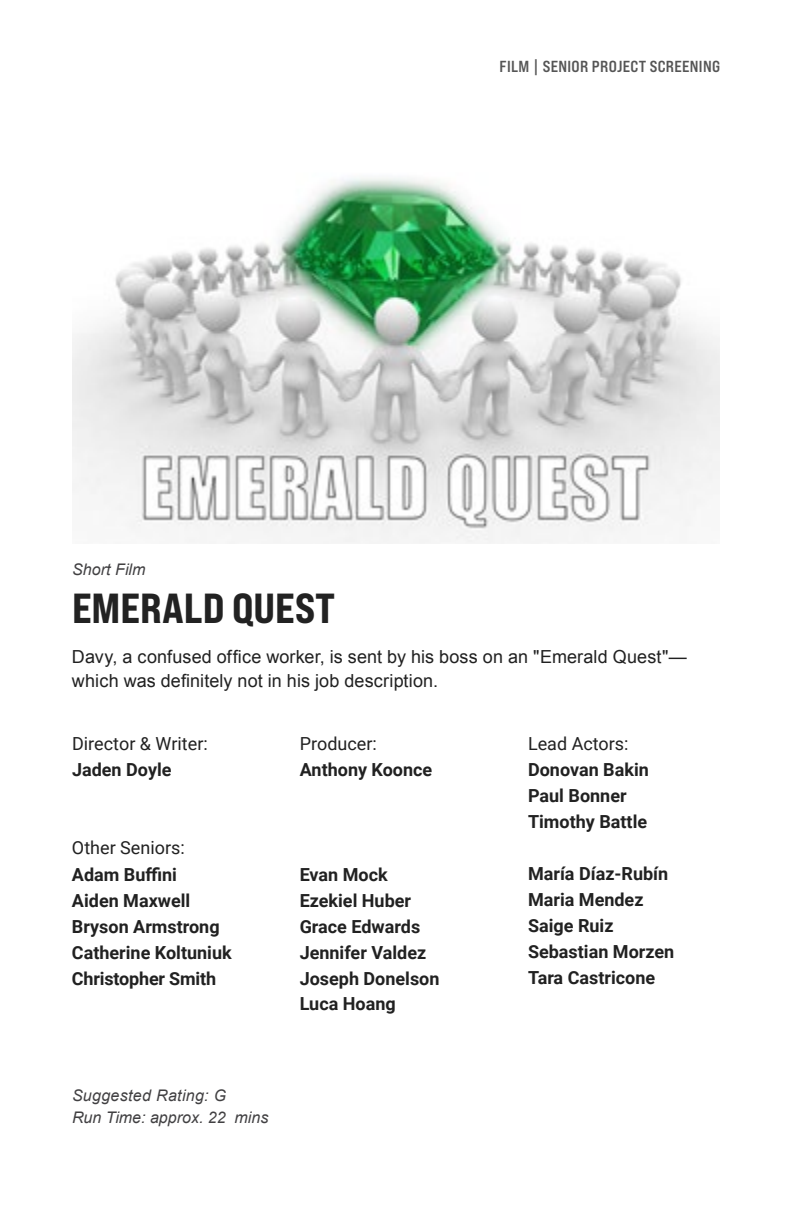
<style>
.page{position:relative;width:792px;height:1224px;background:#fff}
.page>*{position:absolute;margin:0;border:0;box-sizing:border-box;transform-origin:0 0}
.t1{font:42px "Bebas Neue Pro Exp Eb";color:#222}
.t2{font:700 18px/26px "Roboto";color:#212121}
.t3{font:18px/24px "Arial";letter-spacing:.01em;color:#212121}
.t4{font:18px "Roboto";color:#212121}
.t5{font:italic 16px/22px "Arial";letter-spacing:.005em;color:#414042}
.t6{font:16px "Bebas Neue Pro Exp Bd";letter-spacing:.02em;color:#555}
</style>
<div class="page">
<img style="left:72px;top:178px;width:648px;height:365px">
<p class="t6" style="left:500px;top:56px;width:222px">FILM | SENIOR PROJECT SCREENING</p>
<p class="t5" style="left:72px;top:559px;width:75px">Short Film</p>
<h1 class="t1" style="left:72px;top:582px;width:265px">EMERALD QUEST</h1>
<p class="t3" style="left:72px;top:644px;width:616px">Davy, a confused office worker, is sent by his boss on an "Emerald Quest"— which was definitely not in his job description.</p>
<p class="t4" style="left:72px;top:731px;width:137px">Director &amp; Writer:</p>
<p class="t2" style="left:72px;top:756px;width:101px">Jaden Doyle</p>
<p class="t4" style="left:72px;top:835px;width:114px">Other Seniors:</p>
<p class="t4" style="left:300px;top:731px;width:78px">Producer:</p>
<p class="t2" style="left:300px;top:756px;width:134px">Anthony Koonce</p>
<p class="t2" style="left:72px;top:861px;width:161px">Adam Buffini<br>Aiden Maxwell<br>Bryson Armstrong<br>Catherine Koltuniuk<br>Christopher Smith</p>
<p class="t2" style="left:300px;top:860px;width:141px">Evan Mock<br>Ezekiel Huber<br>Grace Edwards<br>Jennifer Valdez<br>Joseph Donelson<br>Luca Hoang</p>
<p class="t5" style="left:72px;top:1084px;width:198px">Suggested Rating: G<br>Run Time: approx. 22 mins</p>
<p class="t4" style="left:528px;top:731px;width:102px">Lead Actors:</p>
<p class="t2" style="left:528px;top:756px;width:122px">Donovan Bakin<br>Paul Bonner<br>Timothy Battle</p>
<p class="t2" style="left:528px;top:860px;width:148px">María Díaz-Rubín<br>Maria Mendez<br>Saige Ruiz<br>Sebastian Morzen<br>Tara Castricone</p>
</div>
